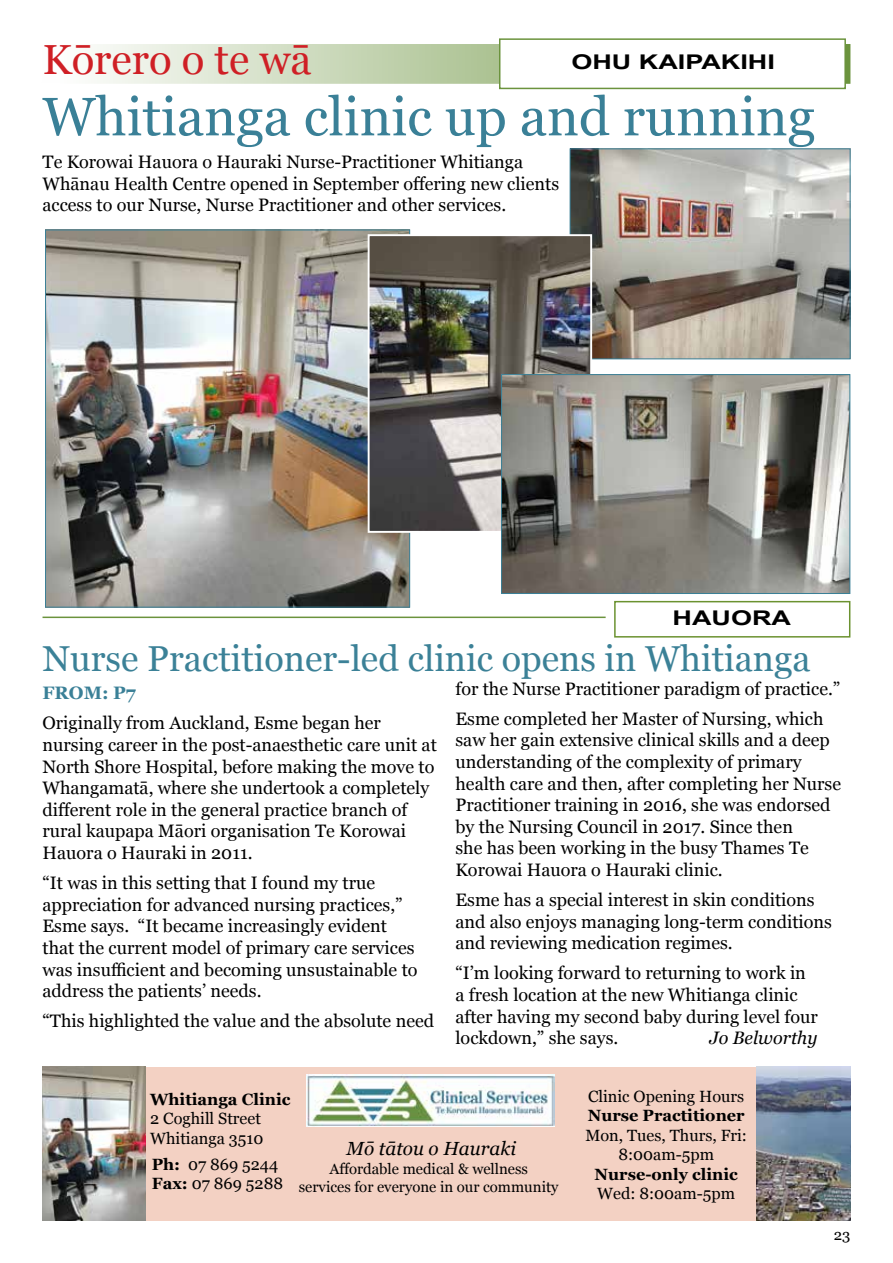
<style>
.page{position:relative;width:893px;height:1263px;background:#fff}
.page>*{position:absolute;margin:0;border:0;box-sizing:border-box;transform-origin:0 0}
.t1{font:54px "Georgia";color:#3a8097}
.t2{font:42px "Georgia";color:#cf1f25}
.t3{font:36px "Georgia";color:#3b8197}
.t4{font:700 20.25px "Arial";color:#000;scale:1.33 1}
.t5{font:italic 19.05px "Georgia";color:#000}
.t6{font:18px/21.6px "Georgia";color:#000}
.t7{font:italic 18px "Georgia";color:#000}
.t8{font:700 18px "Georgia";color:#3a8097}
.t9{font:16.35px/19.5px "Georgia";color:#000}
.t10{font:700 16.35px "Georgia";color:#000}
.t11{font:15px "Georgia";color:#000}
.t12{font:14.85px/17.9px "Georgia";color:#000;text-align:center}
.s1{font-weight:700}
</style>
<div class="page">
<svg style="left:97px;top:44px;width:753px;height:40px"></svg>
<div style="left:499px;top:38px;width:347px;height:51px;background:#fff;border:2px solid #6b933d"></div>
<img style="left:572px;top:151px;width:276px;height:206px">
<div style="left:570px;top:149px;width:280px;height:210px;border:1px solid #3a8097"></div>
<img style="left:47px;top:232px;width:361px;height:373px">
<img style="left:371px;top:237px;width:218px;height:293px">
<div style="left:368px;top:234px;width:224px;height:299px;border:2px solid #fff"></div>
<hr style="left:43px;top:617px;width:563px;height:1px;background:#6b933d">
<div style="left:614px;top:601px;width:236px;height:36px;border:2px solid #6b9230"></div>
<div style="left:135px;top:1067px;width:623px;height:153px;background:#f3d1c3"></div>
<img style="left:306px;top:1074px;width:249px;height:52px">
<img style="left:43px;top:1067px;width:102px;height:153px">
<img style="left:757px;top:1067px;width:93px;height:153px">
<img style="left:503px;top:376px;width:345px;height:216px">
<div style="left:501px;top:374px;width:349px;height:220px;border:1px solid #3a8097"></div>
<h2 class="t2" style="left:43px;top:29px;width:271px">Kōrero o te wā</h2>
<p class="t4" style="left:571px;top:49px;width:155px">OHU KAIPAKIHI</p>
<h1 class="t1" style="left:43px;top:77px;width:774px">Whitianga clinic up and running</h1>
<p class="t6" style="left:43px;top:150px;width:518px">Te Korowai Hauora o Hauraki Nurse-Practitioner Whitianga<br>Whānau Health Centre opened in September offering new clients access to our Nurse, Nurse Practitioner and other services.</p>
<p class="t4" style="left:672px;top:604px;width:91px">HAUORA</p>
<h3 class="t3" style="left:43px;top:632px;width:770px">Nurse Practitioner-led clinic opens in Whitianga</h3>
<p class="t8" style="left:43px;top:679px;width:95px">FROM: P7</p>
<p class="t6" style="left:43px;top:712px;width:396px">Originally from Auckland, Esme began her nursing career in the post-anaesthetic care unit at North Shore Hospital, before making the move to Whangamatā, where she undertook a completely different role in the general practice branch of rural kaupapa Māori organisation Te Korowai Hauora o Hauraki in 2011.</p>
<p class="t6" style="left:43px;top:871px;width:377px">“It was in this setting that I found my true appreciation for advanced nursing practices,” Esme says. “It became increasingly evident that the current model of primary care services was insufficient and becoming unsustainable to address the patients’ needs.</p>
<p class="t6" style="left:43px;top:1009px;width:393px">“This highlighted the value and the absolute need</p>
<p class="t6" style="left:455px;top:673px;width:386px;line-height:30.2px">for the Nurse Practitioner paradigm of practice.”<br>Esme completed her Master of Nursing, which</p>
<p class="t6" style="left:455px;top:729px;width:387px">saw her gain extensive clinical skills and a deep understanding of the complexity of primary health care and then, after completing her Nurse Practitioner training in 2016, she was endorsed by the Nursing Council in 2017. Since then<br>she has been working in the busy Thames Te Korowai Hauora o Hauraki clinic.</p>
<p class="t6" style="left:455px;top:888px;width:378px">Esme has a special interest in skin conditions and also enjoys managing long-term conditions and reviewing medication regimes.</p>
<p class="t6" style="left:455px;top:962px;width:364px">“I’m looking forward to returning to work in a fresh location at the new Whitianga clinic after having my second baby during level four lockdown,” she says.</p>
<p class="t7" style="left:709px;top:1025px;width:109px">Jo Belworthy</p>
<p class="t10" style="left:150px;top:1087px;width:142px">Whitianga Clinic</p>
<p class="t9" style="left:150px;top:1108px;width:115px">2 Coghill Street<br>Whitianga 3510</p>
<p class="t9" style="left:152px;top:1154px;width:133px"><span class="s1">Ph:</span> 07 869 5244<br><span class="s1">Fax:</span> 07 869 5288</p>
<p class="t5" style="left:346px;top:1134px;width:171px">Mō tātou o Hauraki</p>
<p class="t12" style="left:299px;top:1159px;width:261px">Affordable medical &amp; wellness<br>services for everyone in our community</p>
<p class="t9" style="left:588px;top:1085px;width:158px">Clinic Opening Hours</p>
<p class="t10" style="left:588px;top:1103px;width:158px">Nurse Practitioner</p>
<p class="t9" style="left:585px;top:1124px;width:163px;text-align:center">Mon, Tues, Thurs, Fri:<br>8:00am-5pm</p>
<p class="t10" style="left:595px;top:1162px;width:145px">Nurse-only clinic</p>
<p class="t9" style="left:597px;top:1183px;width:139px">Wed: 8:00am-5pm</p>
<p class="t11" style="left:834px;top:1224px;width:18px">23</p>
</div>
